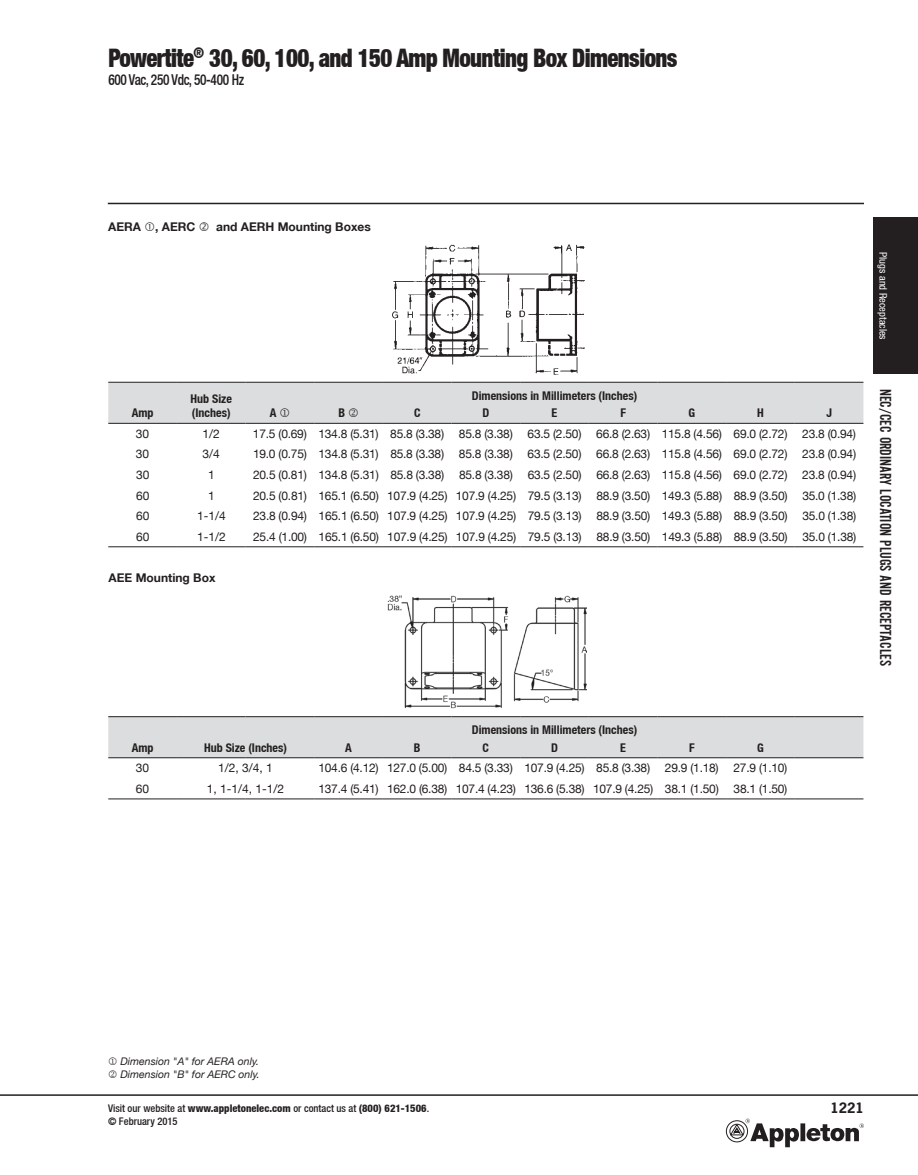
<style>
.page{position:relative;width:918px;height:1175px;background:#fff}
.page>*{position:absolute;margin:0;border:0;box-sizing:border-box;transform-origin:0 0}
.t1{font:900 condensed 25.5px "Helvetica Neue LT";letter-spacing:-.025em;color:#231f20;scale:.9 1}
.t2{font:16.5px "Alternate Gothic EF No Two";color:#231f20}
.t3{font:500 condensed 15px "Helvetica Neue LT";letter-spacing:-.025em;color:#231f20;scale:.89 1}
.t4{font:700 13.5px "News Gothic Std";color:#231f20}
.t5{font:12px "Helvetica Neue LT";letter-spacing:-.02em;color:#231f20}
.t6{font:700 condensed 12px/14.4px "Helvetica Neue LT";color:#231f20}
.t7{font:700 12px "Helvetica Neue LT";color:#231f20}
.t8{font:500 condensed 10.5px/12.6px "Helvetica Neue LT";color:#231f20}
.t9{font:italic 10.5px/12.6px "Helvetica Neue LT";color:#231f20}
.t10{font:condensed 10.5px "Helvetica Neue LT";color:#fff}
.s1{font-weight:800}
</style>
<div class="page">
<hr style="left:108px;top:203px;width:756px;height:1px;background:#231f20">
<div style="left:873px;top:218px;width:45px;height:156px;background:#231f20"></div>
<hr style="left:0;top:1094px;width:918px;height:1px;background:#231f20">
<div style="left:800px;top:1123px;width:5px;height:18px;background:#231f20"></div>
<svg style="left:806px;top:1123px;width:58px;height:19px"></svg>
<svg style="left:726px;top:1118px;width:73px;height:29px"></svg>
<svg style="left:108px;top:383px;width:755px;height:374px"></svg>
<hr style="left:108px;top:382px;width:69px;height:1px;background:#231f20">
<hr style="left:177px;top:382px;width:69px;height:1px;background:#231f20">
<hr style="left:177px;top:423px;width:69px;height:1px;background:#231f20">
<hr style="left:246px;top:382px;width:68px;height:1px;background:#231f20">
<hr style="left:314px;top:382px;width:69px;height:1px;background:#231f20">
<hr style="left:383px;top:382px;width:68px;height:1px;background:#231f20">
<hr style="left:451px;top:382px;width:69px;height:1px;background:#231f20">
<hr style="left:520px;top:382px;width:69px;height:1px;background:#231f20">
<hr style="left:589px;top:382px;width:68px;height:1px;background:#231f20">
<hr style="left:657px;top:382px;width:69px;height:1px;background:#231f20">
<hr style="left:726px;top:382px;width:69px;height:1px;background:#231f20">
<hr style="left:795px;top:382px;width:68px;height:1px;background:#231f20">
<hr style="left:108px;top:423px;width:69px;height:1px;background:#231f20">
<hr style="left:246px;top:423px;width:68px;height:1px;background:#231f20">
<hr style="left:314px;top:423px;width:69px;height:1px;background:#231f20">
<hr style="left:383px;top:423px;width:68px;height:1px;background:#231f20">
<hr style="left:451px;top:423px;width:69px;height:1px;background:#231f20">
<hr style="left:520px;top:423px;width:69px;height:1px;background:#231f20">
<hr style="left:589px;top:423px;width:68px;height:1px;background:#231f20">
<hr style="left:657px;top:423px;width:69px;height:1px;background:#231f20">
<hr style="left:726px;top:423px;width:69px;height:1px;background:#231f20">
<hr style="left:795px;top:423px;width:68px;height:1px;background:#231f20">
<hr style="left:108px;top:716px;width:69px;height:1px;background:#231f20">
<hr style="left:177px;top:716px;width:69px;height:1px;background:#231f20">
<hr style="left:246px;top:716px;width:68px;height:1px;background:#231f20">
<hr style="left:795px;top:716px;width:68px;height:1px;background:#231f20">
<hr style="left:108px;top:757px;width:69px;height:1px;background:#231f20">
<hr style="left:177px;top:757px;width:69px;height:1px;background:#231f20">
<hr style="left:246px;top:757px;width:68px;height:1px;background:#231f20">
<hr style="left:795px;top:757px;width:68px;height:1px;background:#231f20">
<hr style="left:314px;top:716px;width:69px;height:1px;background:#231f20">
<hr style="left:383px;top:716px;width:68px;height:1px;background:#231f20">
<hr style="left:451px;top:716px;width:69px;height:1px;background:#231f20">
<hr style="left:520px;top:716px;width:69px;height:1px;background:#231f20">
<hr style="left:589px;top:716px;width:68px;height:1px;background:#231f20">
<hr style="left:657px;top:716px;width:69px;height:1px;background:#231f20">
<hr style="left:726px;top:716px;width:69px;height:1px;background:#231f20">
<hr style="left:314px;top:757px;width:69px;height:1px;background:#231f20">
<hr style="left:383px;top:757px;width:68px;height:1px;background:#231f20">
<hr style="left:451px;top:757px;width:69px;height:1px;background:#231f20">
<hr style="left:520px;top:757px;width:69px;height:1px;background:#231f20">
<hr style="left:589px;top:757px;width:68px;height:1px;background:#231f20">
<hr style="left:657px;top:757px;width:69px;height:1px;background:#231f20">
<hr style="left:726px;top:757px;width:69px;height:1px;background:#231f20">
<hr style="left:108px;top:798px;width:69px;height:1px;background:#231f20">
<hr style="left:177px;top:798px;width:69px;height:1px;background:#231f20">
<hr style="left:246px;top:798px;width:68px;height:1px;background:#231f20">
<hr style="left:314px;top:798px;width:69px;height:1px;background:#231f20">
<hr style="left:383px;top:798px;width:68px;height:1px;background:#231f20">
<hr style="left:451px;top:798px;width:69px;height:1px;background:#231f20">
<hr style="left:520px;top:798px;width:69px;height:1px;background:#231f20">
<hr style="left:589px;top:798px;width:68px;height:1px;background:#231f20">
<hr style="left:657px;top:798px;width:69px;height:1px;background:#231f20">
<hr style="left:726px;top:798px;width:69px;height:1px;background:#231f20">
<hr style="left:795px;top:798px;width:68px;height:1px;background:#231f20">
<hr style="left:108px;top:546px;width:69px;height:1px;background:#231f20">
<hr style="left:177px;top:546px;width:69px;height:1px;background:#231f20">
<hr style="left:246px;top:546px;width:68px;height:1px;background:#231f20">
<hr style="left:314px;top:546px;width:69px;height:1px;background:#231f20">
<hr style="left:383px;top:546px;width:68px;height:1px;background:#231f20">
<hr style="left:451px;top:546px;width:69px;height:1px;background:#231f20">
<hr style="left:520px;top:546px;width:69px;height:1px;background:#231f20">
<hr style="left:589px;top:546px;width:68px;height:1px;background:#231f20">
<hr style="left:657px;top:546px;width:69px;height:1px;background:#231f20">
<hr style="left:726px;top:546px;width:69px;height:1px;background:#231f20">
<hr style="left:795px;top:546px;width:68px;height:1px;background:#231f20">
<img style="left:392px;top:244px;width:193px;height:131px">
<img style="left:385px;top:595px;width:201px;height:114px">
<svg style="left:280px;top:408px;width:9px;height:9px"></svg>
<svg style="left:349px;top:408px;width:9px;height:9px"></svg>
<h1 class="t1" style="left:108px;top:42px;width:634px">Powertite<sup>®</sup> 30, 60, 100, and 150 Amp Mounting Box Dimensions</h1>
<p class="t3" style="left:108px;top:71px;width:154px">600 Vac, 250 Vdc, 50-400 Hz</p>
<p class="t7" style="left:108px;top:220px;width:89px">AERA , AERC</p>
<p class="t7" style="left:216px;top:220px;width:156px">and AERH Mounting Boxes</p>
<p class="t6" style="left:132px;top:406px;width:23px">Amp</p>
<p class="t6" style="left:191px;top:391px;width:43px">Hub Size (Inches)</p>
<p class="t6" style="left:472px;top:388px;width:167px">Dimensions in Millimeters (Inches)</p>
<p class="t6" style="left:270px;top:406px;width:8px">A</p>
<p class="t6" style="left:338px;top:406px;width:8px">B</p>
<p class="t6" style="left:414px;top:406px;width:8px">C</p>
<p class="t6" style="left:482px;top:406px;width:8px">D</p>
<p class="t6" style="left:552px;top:406px;width:7px">E</p>
<p class="t6" style="left:620px;top:406px;width:7px">F</p>
<p class="t6" style="left:688px;top:406px;width:8px">G</p>
<p class="t6" style="left:757px;top:406px;width:8px">H</p>
<p class="t6" style="left:826px;top:406px;width:7px">J</p>
<p class="t5" style="left:136px;top:426px;width:15px">30</p>
<p class="t5" style="left:203px;top:426px;width:19px">1/2</p>
<p class="t5" style="left:253px;top:426px;width:604px">17.5 (0.69) 134.8 (5.31) 85.8 (3.38) 85.8 (3.38) 63.5 (2.50) 66.8 (2.63) 115.8 (4.56) 69.0 (2.72) 23.8 (0.94)</p>
<p class="t5" style="left:136px;top:447px;width:15px">30</p>
<p class="t5" style="left:203px;top:447px;width:19px">3/4</p>
<p class="t5" style="left:253px;top:447px;width:604px">19.0 (0.75) 134.8 (5.31) 85.8 (3.38) 85.8 (3.38) 63.5 (2.50) 66.8 (2.63) 115.8 (4.56) 69.0 (2.72) 23.8 (0.94)</p>
<p class="t5" style="left:136px;top:467px;width:15px">30</p>
<p class="t5" style="left:208px;top:467px;width:8px">1</p>
<p class="t5" style="left:253px;top:467px;width:604px">20.5 (0.81) 134.8 (5.31) 85.8 (3.38) 85.8 (3.38) 63.5 (2.50) 66.8 (2.63) 115.8 (4.56) 69.0 (2.72) 23.8 (0.94)</p>
<p class="t5" style="left:136px;top:488px;width:15px">60</p>
<p class="t5" style="left:208px;top:488px;width:8px">1</p>
<p class="t5" style="left:253px;top:488px;width:604px">20.5 (0.81) 165.1 (6.50) 107.9 (4.25) 107.9 (4.25) 79.5 (3.13) 88.9 (3.50) 149.3 (5.88) 88.9 (3.50) 35.0 (1.38)</p>
<p class="t5" style="left:136px;top:509px;width:15px">60</p>
<p class="t5" style="left:197px;top:509px;width:30px">1-1/4</p>
<p class="t5" style="left:253px;top:509px;width:604px">23.8 (0.94) 165.1 (6.50) 107.9 (4.25) 107.9 (4.25) 79.5 (3.13) 88.9 (3.50) 149.3 (5.88) 88.9 (3.50) 35.0 (1.38)</p>
<p class="t5" style="left:136px;top:529px;width:15px">60</p>
<p class="t5" style="left:197px;top:529px;width:30px">1-1/2</p>
<p class="t5" style="left:253px;top:529px;width:604px">25.4 (1.00) 165.1 (6.50) 107.9 (4.25) 107.9 (4.25) 79.5 (3.13) 88.9 (3.50) 149.3 (5.88) 88.9 (3.50) 35.0 (1.38)</p>
<p class="t7" style="left:109px;top:570px;width:108px">AEE Mounting Box</p>
<p class="t10" style="left:889px;top:252px;width:89px;rotate:90deg">Plugs and Receptacles</p>
<h2 class="t2" style="left:894px;top:388px;width:279px;rotate:90deg">NEC/CEC Ordinary Location Plugs and Receptacles</h2>
<p class="t6" style="left:132px;top:740px;width:23px">Amp</p>
<p class="t6" style="left:204px;top:740px;width:84px">Hub Size (Inches)</p>
<p class="t6" style="left:472px;top:722px;width:167px">Dimensions in Millimeters (Inches)</p>
<p class="t6" style="left:345px;top:740px;width:8px">A</p>
<p class="t6" style="left:414px;top:740px;width:8px">B</p>
<p class="t6" style="left:483px;top:740px;width:8px">C</p>
<p class="t6" style="left:551px;top:740px;width:8px">D</p>
<p class="t6" style="left:620px;top:740px;width:7px">E</p>
<p class="t6" style="left:689px;top:740px;width:7px">F</p>
<p class="t6" style="left:757px;top:740px;width:8px">G</p>
<p class="t5" style="left:136px;top:761px;width:15px">30</p>
<p class="t5" style="left:218px;top:761px;width:56px">1/2, 3/4, 1</p>
<p class="t5" style="left:318px;top:761px;width:470px">104.6 (4.12) 127.0 (5.00) 84.5 (3.33) 107.9 (4.25) 85.8 (3.38) 29.9 (1.18) 27.9 (1.10)</p>
<p class="t5" style="left:136px;top:781px;width:15px">60</p>
<p class="t5" style="left:207px;top:781px;width:79px">1, 1-1/4, 1-1/2</p>
<p class="t5" style="left:318px;top:781px;width:470px">137.4 (5.41) 162.0 (6.38) 107.4 (4.23) 136.6 (5.38) 107.9 (4.25) 38.1 (1.50) 38.1 (1.50)</p>
<p class="t9" style="left:121px;top:1055px;width:141px">Dimension "A" for AERA only.<br>Dimension "B" for AERC only.</p>
<p class="t8" style="left:108px;top:1102px;width:323px">Visit our website at <span class="s1">www.appletonelec.com</span> or contact us at <span class="s1">(800) 621-1506</span>. © February 2015</p>
<p class="t4" style="left:830px;top:1099px;width:35px">1221</p>
</div>
